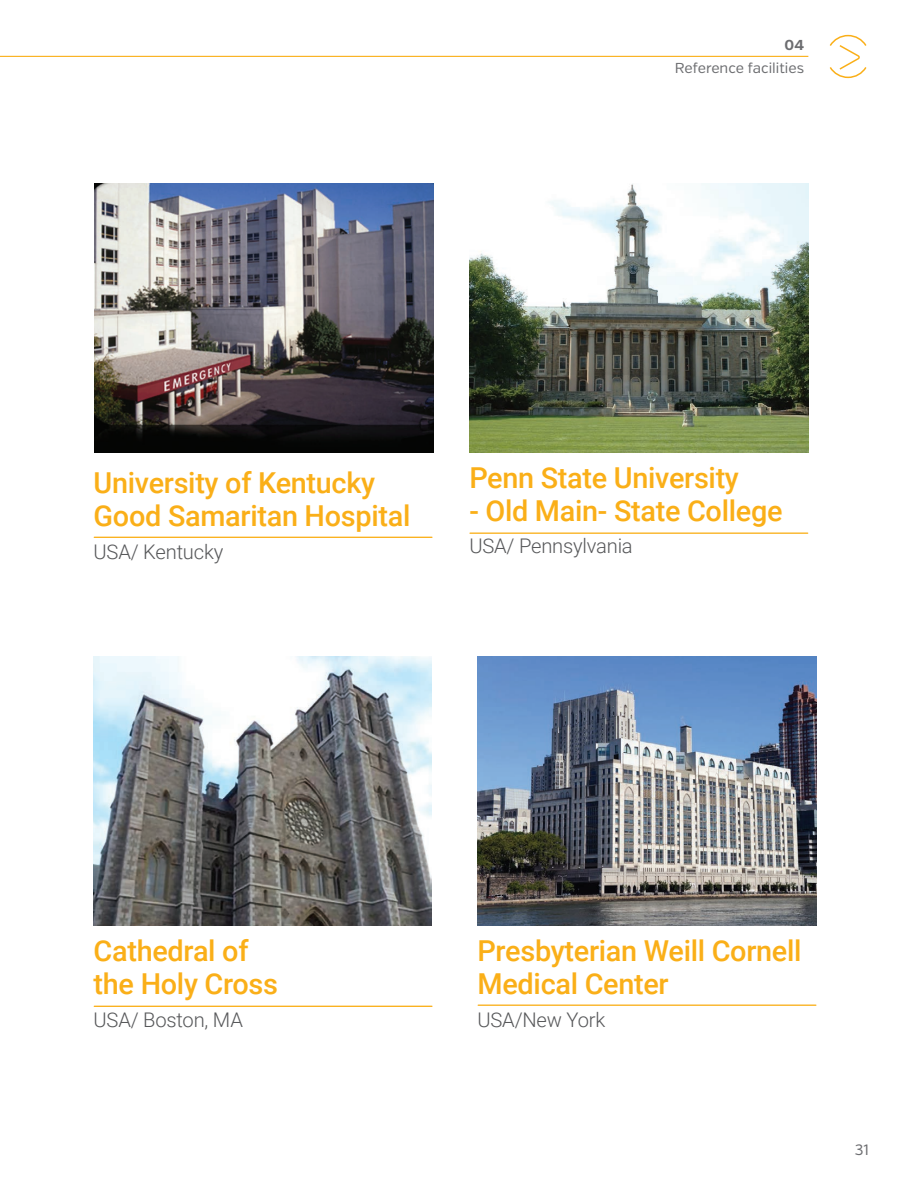
<style>
.page{position:relative;width:919px;height:1187px;background:#fff}
.page>*{position:absolute;margin:0;border:0;box-sizing:border-box;transform-origin:0 0}
.ref_naglowek{font:500 28.8px/33.2px "Roboto";letter-spacing:-.01em;color:#faaf18}
.ref_miejsce{font:300 20.1px "Roboto";letter-spacing:-.01em;color:#57585a}
.t1{font:15px "Verb";color:#6c6d70}
.t2{font:14.4px "Verb";color:#6c6d70}
.t3{font:700 14.4px "Verb";color:#6c6d70}
</style>
<div class="page">
<img style="left:477px;top:656px;width:339px;height:269px">
<hr style="left:478px;top:1004px;width:337px;height:1px;background:#faaf18">
<img style="left:469px;top:184px;width:339px;height:268px">
<hr style="left:470px;top:532px;width:337px;height:2px;background:#faaf18">
<img style="left:95px;top:184px;width:339px;height:268px">
<hr style="left:94px;top:536px;width:338px;height:2px;background:#faaf18">
<img style="left:94px;top:656px;width:338px;height:269px">
<hr style="left:94px;top:1005px;width:338px;height:1px;background:#faaf18">
<hr style="left:0;top:56px;width:808px;height:1px;background:#faaf18">
<svg style="left:829px;top:34px;width:38px;height:45px"></svg>
<p class="t3" style="left:784px;top:36px;width:21px">04</p>
<p class="t2" style="left:675px;top:59px;width:131px">Reference facilities</p>
<p class="ref_naglowek" style="left:94px;top:465px;width:318px">University of Kentucky<br>Good Samaritan Hospital</p>
<p class="ref_miejsce" style="left:94px;top:537px;width:131px">USA/ Kentucky</p>
<p class="ref_naglowek" style="left:469px;top:459px;width:271px">Penn State University</p>
<p class="ref_naglowek" style="left:469px;top:493px;width:314px">- Old Main- State College</p>
<p class="ref_miejsce" style="left:469px;top:532px;width:165px">USA/ Pennsylvania</p>
<p class="ref_naglowek" style="left:94px;top:932px;width:186px">Cathedral of the Holy Cross</p>
<p class="ref_miejsce" style="left:94px;top:1005px;width:151px">USA/ Boston, MA</p>
<p class="ref_naglowek" style="left:477px;top:932px;width:325px">Presbyterian Weill Cornell<br>Medical Center</p>
<p class="ref_miejsce" style="left:477px;top:1005px;width:129px">USA/New York</p>
<p class="t1" style="left:854px;top:1140px;width:16px">31</p>
</div>
